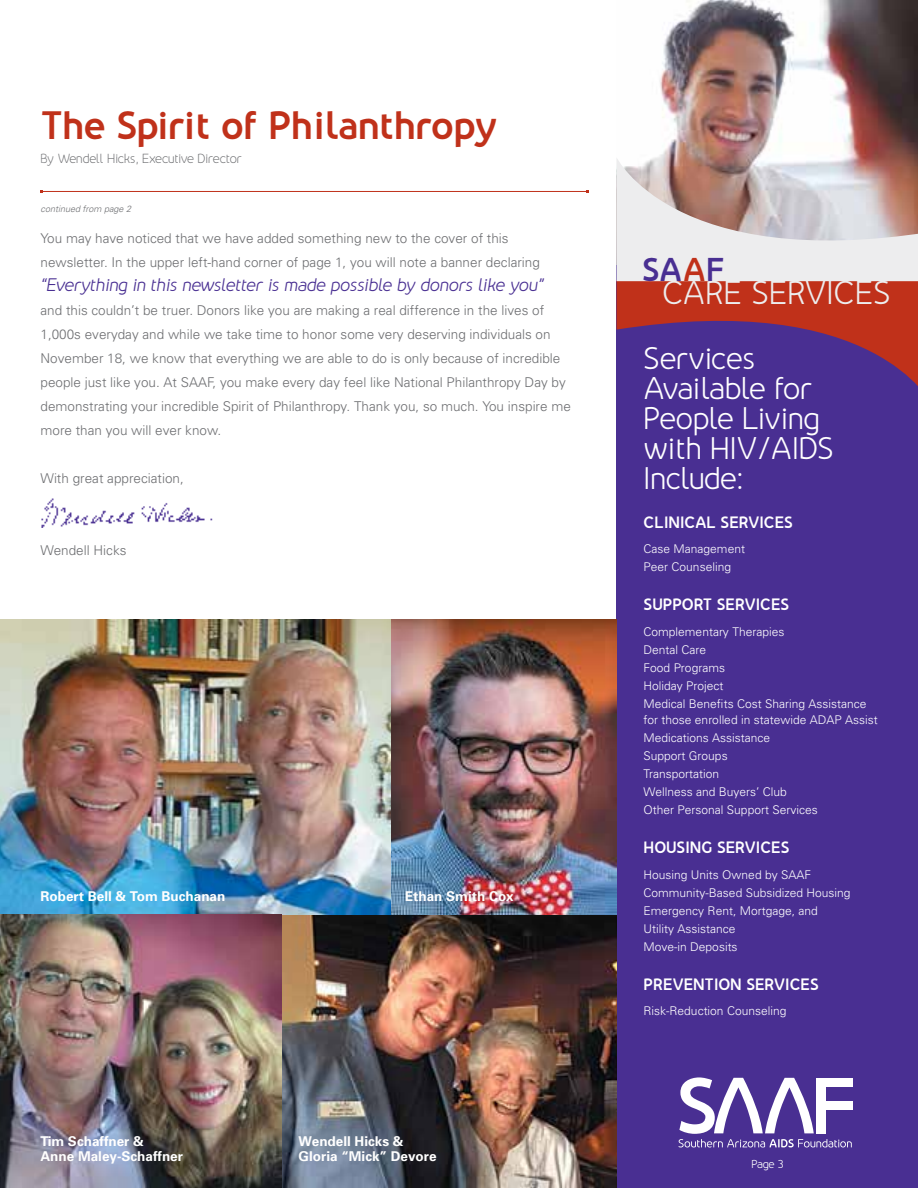
<style>
.page{position:relative;width:918px;height:1188px;background:#fff}
.page>*{position:absolute;margin:0;border:0;box-sizing:border-box;transform-origin:0 0}
.t1{font:700 36px "Nevo";letter-spacing:-.01em;color:#c0311a}
.t2{font:30px "Nevo";letter-spacing:.005em;color:#ededee}
.t3{font:700 30px "Nevo";color:#492f92}
.t4{font:28.5px/30px "Nevo";letter-spacing:-.01em;color:#fff}
.t5{font:italic 16.5px "Nevo";letter-spacing:-.01em;color:#492f92}
.t6{font:700 15px "Nevo";color:#fff}
.t7{font:300 13.5px/24px "Univers";color:#6d6e71}
.t8{font:700 13.5px/15px "Univers";color:#fff}
.t9{font:300 12px/18px "Univers";color:#fff}
.t10{font:300 12px "Nevo";letter-spacing:-.01em;color:#6d6e71}
.t11{font:10.5px "Nevo";color:#fff}
.t12{font:italic 300 9px "Univers";color:#6d6e71}
.s1{color:#c0311a}
</style>
<div class="page">
<div style="left:616px;top:0;width:302px;height:1188px;background:#492f92"></div>
<img style="left:616px;top:0;width:302px;height:157px">
<svg style="left:616px;top:157px;width:302px;height:229px"></svg>
<hr style="left:41px;top:191px;width:547px;height:1px;background:#c0311a">
<svg style="left:679px;top:1077px;width:173px;height:71px"></svg>
<div style="left:826px;top:1078px;width:26px;height:9px;background:#fff"></div>
<div style="left:826px;top:1101px;width:26px;height:9px;background:#fff"></div>
<div style="left:816px;top:1078px;width:10px;height:55px;background:#fff"></div>
<img style="left:41px;top:498px;width:172px;height:29px">
<img style="left:281px;top:914px;width:335px;height:274px">
<img style="left:0;top:620px;width:616px;height:294px">
<img style="left:0;top:914px;width:281px;height:274px">
<h1 class="t1" style="left:40px;top:103px;width:459px">The Spirit of Philanthropy</h1>
<p class="t10" style="left:40px;top:151px;width:203px">By Wendell Hicks, Executive Director</p>
<p class="t12" style="left:40px;top:204px;width:92px">continued from page 2</p>
<p class="t7" style="left:40px;top:226px;width:501px">You may have noticed that we have added something new to the cover of this newsletter. In the upper left-hand corner of page 1, you will note a banner declaring</p>
<p class="t5" style="left:40px;top:275px;width:505px">“Everything in this newsletter is made possible by donors like you”</p>
<p class="t7" style="left:40px;top:298px;width:532px">and this couldn’t be truer. Donors like you are making a real difference in the lives of 1,000s everyday and while we take time to honor some very deserving individuals on November 18, we know that everything we are able to do is only because of incredible people just like you. At SAAF, you make every day feel like National Philanthropy Day by demonstrating your incredible Spirit of Philanthropy. Thank you, so much. You inspire me more than you will ever know.</p>
<p class="t7" style="left:40px;top:466px;width:145px">With great appreciation,</p>
<p class="t7" style="left:40px;top:538px;width:88px">Wendell Hicks</p>
<p class="t8" style="left:40px;top:888px;width:186px">Robert Bell &amp; Tom Buchanan</p>
<p class="t8" style="left:405px;top:888px;width:110px">Ethan Smith Cox</p>
<p class="t8" style="left:40px;top:1133px;width:144px">Tim Schaffner &amp;<br>Anne Maley-Schaffner</p>
<p class="t8" style="left:299px;top:1133px;width:140px">Wendell Hicks &amp;<br>Gloria “Mick” Devore</p>
<h2 class="t3" style="left:642px;top:252px;width:84px">SA<span class="s1">A</span>F</h2>
<h2 class="t2" style="left:662px;top:275px;width:229px">CARE SERVICES</h2>
<h3 class="t4" style="left:644px;top:343px;width:191px">Services<br>Available for<br>People Living with HIV/AIDS<br>Include:</h3>
<p class="t6" style="left:644px;top:513px;width:151px">CLINICAL SERVICES</p>
<p class="t9" style="left:644px;top:539px;width:103px">Case Management<br>Peer Counseling</p>
<p class="t6" style="left:644px;top:595px;width:147px">SUPPORT SERVICES</p>
<p class="t9" style="left:644px;top:622px;width:224px">Complementary Therapies<br>Dental Care<br>Food Programs<br>Holiday Project<br>Medical Benefits Cost Sharing Assistance</p>
<p class="t9" style="left:644px;top:710px;width:236px">for those enrolled in statewide ADAP Assist<br>Medications Assistance<br>Support Groups<br>Transportation<br>Wellness and Buyers’ Club<br>Other Personal Support Services</p>
<p class="t6" style="left:644px;top:838px;width:147px">HOUSING SERVICES</p>
<p class="t9" style="left:644px;top:865px;width:208px">Housing Units Owned by SAAF<br>Community-Based Subsidized Housing<br>Emergency Rent, Mortgage, and<br>Utility Assistance<br>Move-in Deposits</p>
<p class="t6" style="left:644px;top:975px;width:177px">PREVENTION SERVICES</p>
<p class="t9" style="left:644px;top:1001px;width:144px">Risk-Reduction Counseling</p>
<p class="t11" style="left:751px;top:1158px;width:34px">Page 3</p>
</div>
